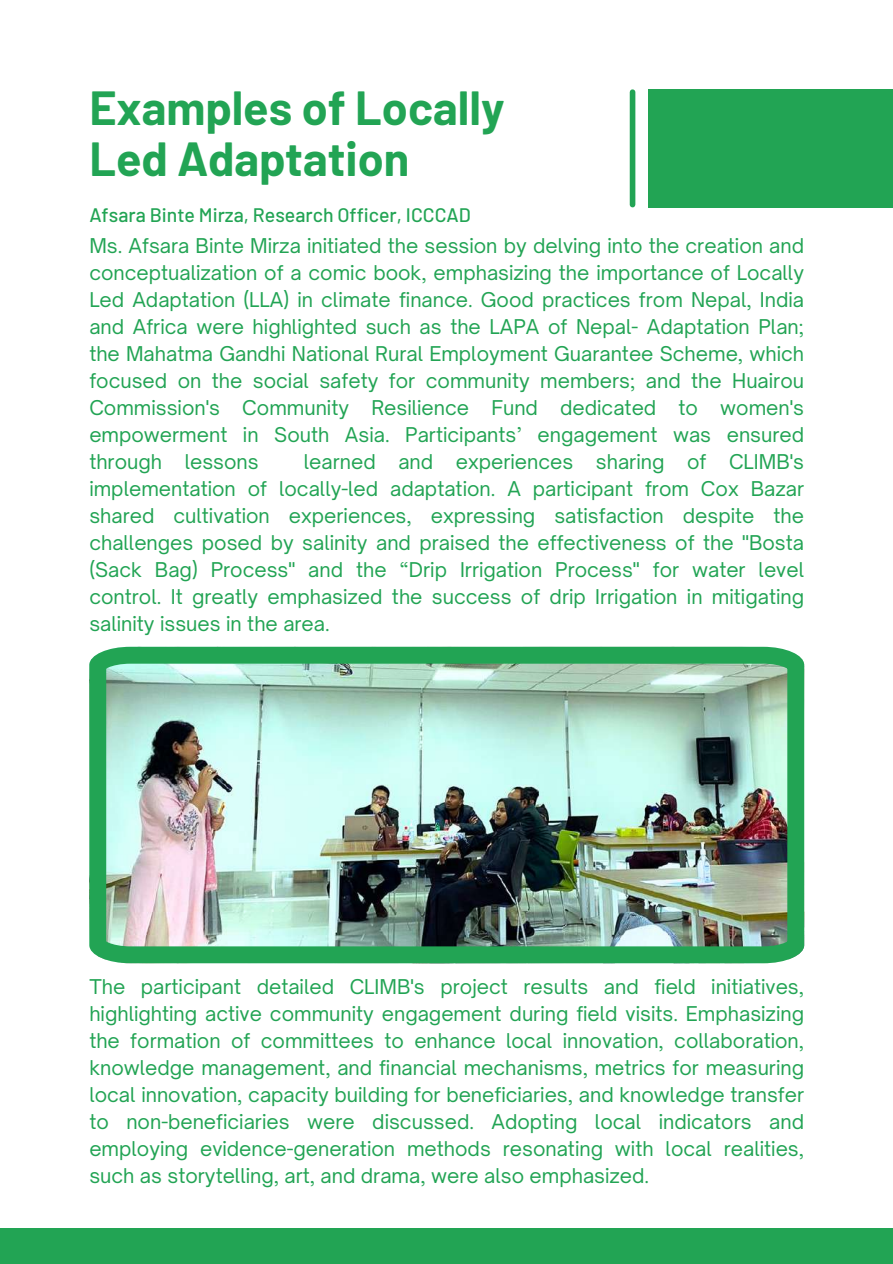
<style>
.page{position:relative;width:893px;height:1264px;background:#fff}
.page>*{position:absolute;margin:0;border:0;box-sizing:border-box;transform-origin:0 0}
.t1{font:700 46.8px/50.8px "Barlow";color:#22a454}
.t2{font:19.5px/27px "Open Sauce One";color:#22a454;text-align:justify}
.t3{font:500 19.5px "Barlow";color:#22a454}
</style>
<div class="page">
<div style="left:629px;top:92px;width:6px;height:113px;background:#22a454"></div>
<div style="left:647px;top:89px;width:245px;height:118px;background:#22a454"></div>
<div style="left:0;top:1228px;width:892px;height:35px;background:#22a454"></div>
<img style="left:89px;top:646px;width:715px;height:317px">
<h1 class="t1" style="left:89px;top:81px;width:417px">Examples of Locally<br>Led Adaptation</h1>
<p class="t3" style="left:89px;top:202px;width:383px">Afsara Binte Mirza, Research Officer, ICCCAD</p>
<p class="t2" style="left:89px;top:232px;width:716px">Ms. Afsara Binte Mirza initiated the session by delving into the creation and conceptualization of a comic book, emphasizing the importance of Locally Led Adaptation (LLA) in climate finance. Good practices from Nepal, India and Africa were highlighted such as the LAPA of Nepal- Adaptation Plan; the Mahatma Gandhi National Rural Employment Guarantee Scheme, which focused on the social safety for community members; and the Huairou Commission's Community Resilience Fund dedicated to women's empowerment in South Asia. Participants’ engagement was ensured through lessons</p>
<p class="t2" style="left:89px;top:448px;width:716px;text-indent:214px">learned and experiences sharing of CLIMB's implementation of locally-led adaptation. A participant from Cox Bazar shared cultivation experiences, expressing satisfaction despite the challenges posed by salinity and praised the effectiveness of the "Bosta (Sack Bag) Process" and the “Drip Irrigation Process" for water level control. It greatly emphasized the success of drip Irrigation in mitigating salinity issues in the area.</p>
<p class="t2" style="left:89px;top:972px;width:716px">The participant detailed CLIMB's project results and field initiatives, highlighting active community engagement during field visits. Emphasizing the formation of committees to enhance local innovation, collaboration, knowledge management, and financial mechanisms, metrics for measuring local innovation, capacity building for beneficiaries, and knowledge transfer to non-beneficiaries were discussed. Adopting local indicators and employing evidence-generation methods resonating with local realities, such as storytelling, art, and drama, were also emphasized.</p>
</div>
